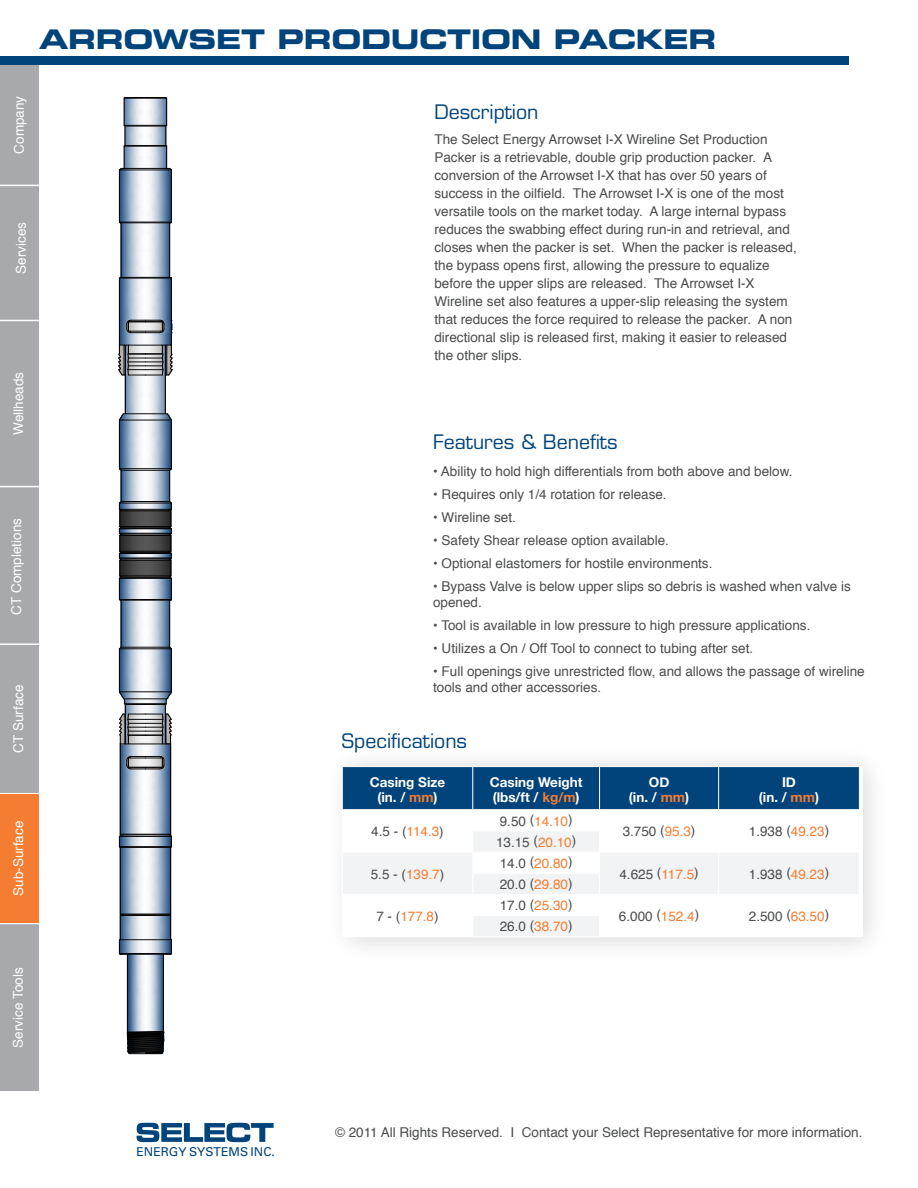
<style>
.page{position:relative;width:918px;height:1188px;background:#fff}
.page>*{position:absolute;margin:0;border:0;box-sizing:border-box;transform-origin:0 0}
.t1{font:27px "Eurostile Bold Extended Two";letter-spacing:-.015em;color:#00447b}
.t2{font:19.5px "Eurostile";color:#00447b}
.t3{font:13.5px/18px "Helvetica";color:#4b4c4d}
.t4{font:13.5px "Helvetica";color:#fff}
.t5{font:700 13.5px "Helvetica Neue";color:#fff}
.t6{font:13.5px "Helvetica";color:#f47d31}
.t7{font:12.3px "Univers";color:#00447b}
.s1{color:#f47d31}
.s2{color:#4b4c4d}
</style>
<div class="page">
<svg style="left:137px;top:1123px;width:137px;height:19px"></svg>
<div style="left:0;top:57px;width:39px;height:1033px;background:#a8a9ad"></div>
<hr style="left:0;top:185px;width:39px;height:1px;background:#fff">
<hr style="left:0;top:320px;width:39px;height:1px;background:#fff">
<hr style="left:0;top:486px;width:39px;height:1px;background:#fff">
<hr style="left:0;top:643px;width:39px;height:2px;background:#fff">
<hr style="left:0;top:793px;width:39px;height:1px;background:#fff">
<hr style="left:0;top:923px;width:39px;height:1px;background:#fff">
<div style="left:0;top:56px;width:849px;height:9px;background:#00447b"></div>
<div style="left:0;top:794px;width:39px;height:129px;background:#f47d31"></div>
<img style="left:118px;top:170px;width:55px;height:785px">
<hr style="left:125px;top:345px;width:1px;height:69px;background:#000">
<hr style="left:165px;top:345px;width:1px;height:69px;background:#000">
<hr style="left:119px;top:278px;width:1px;height:67px;background:#000">
<hr style="left:119px;top:278px;width:52px;height:1px;background:#000">
<img style="left:125px;top:319px;width:41px;height:26px">
<svg style="left:127px;top:320px;width:38px;height:13px"></svg>
<hr style="left:171px;top:278px;width:1px;height:67px;background:#000">
<hr style="left:121px;top:600px;width:1px;height:47px;background:#000">
<img style="left:118px;top:713px;width:55px;height:32px">
<hr style="left:170px;top:744px;width:1px;height:90px;background:#000">
<img style="left:125px;top:755px;width:41px;height:15px">
<svg style="left:127px;top:756px;width:37px;height:14px"></svg>
<hr style="left:120px;top:744px;width:1px;height:90px;background:#000">
<img style="left:126px;top:955px;width:39px;height:100px">
<hr style="left:127px;top:954px;width:1px;height:73px;background:#000">
<hr style="left:163px;top:954px;width:1px;height:74px;background:#000">
<hr style="left:169px;top:600px;width:1px;height:47px;background:#000">
<svg style="left:119px;top:647px;width:53px;height:98px"></svg>
<svg style="left:119px;top:345px;width:53px;height:31px"></svg>
<svg style="left:119px;top:97px;width:53px;height:181px"></svg>
<hr style="left:124px;top:125px;width:43px;height:1px;background:#000">
<hr style="left:125px;top:126px;width:41px;height:1px;background:#000">
<hr style="left:125px;top:145px;width:41px;height:1px;background:#000">
<hr style="left:124px;top:146px;width:43px;height:1px;background:#000">
<svg style="left:119px;top:414px;width:53px;height:187px;background:#808a97"></svg>
<hr style="left:119px;top:578px;width:52px;height:1px;background:#000">
<svg style="left:119px;top:834px;width:53px;height:120px"></svg>
<hr style="left:119px;top:953px;width:52px;height:1px;background:#000">
<hr style="left:120px;top:954px;width:51px;height:1px;background:#000">
<svg style="left:127px;top:1027px;width:37px;height:27px"></svg>
<hr style="left:120px;top:576px;width:51px;height:1px;background:#000">
<hr style="left:120px;top:560px;width:51px;height:1px;background:#000">
<hr style="left:119px;top:558px;width:52px;height:1px;background:#000">
<hr style="left:119px;top:553px;width:52px;height:1px;background:#000">
<hr style="left:120px;top:551px;width:51px;height:1px;background:#000">
<hr style="left:120px;top:535px;width:51px;height:1px;background:#000">
<hr style="left:119px;top:533px;width:52px;height:1px;background:#000">
<hr style="left:119px;top:529px;width:52px;height:1px;background:#000">
<hr style="left:120px;top:526px;width:51px;height:1px;background:#000">
<hr style="left:120px;top:511px;width:51px;height:1px;background:#000">
<div style="left:328px;top:746px;width:561px;height:216px;background:#231f20;opacity:.2"></div>
<hr style="left:342px;top:766px;width:131px;height:1px;background:#fff">
<hr style="left:473px;top:766px;width:127px;height:1px;background:#fff">
<hr style="left:600px;top:766px;width:119px;height:1px;background:#fff">
<hr style="left:719px;top:766px;width:141px;height:1px;background:#fff">
<hr style="left:342px;top:937px;width:131px;height:1px;background:#fff">
<svg style="left:342px;top:767px;width:518px;height:170px"></svg>
<hr style="left:719px;top:937px;width:141px;height:1px;background:#fff">
<hr style="left:472px;top:831px;width:128px;height:1px;background:#fff">
<hr style="left:473px;top:852px;width:127px;height:1px;background:#fff">
<hr style="left:600px;top:852px;width:119px;height:1px;background:#fff">
<hr style="left:472px;top:873px;width:128px;height:1px;background:#fff">
<hr style="left:473px;top:894px;width:127px;height:1px;background:#fff">
<hr style="left:600px;top:894px;width:119px;height:1px;background:#fff">
<hr style="left:472px;top:915px;width:128px;height:1px;background:#fff">
<hr style="left:473px;top:937px;width:127px;height:1px;background:#fff">
<hr style="left:600px;top:937px;width:119px;height:1px;background:#fff">
<p class="t1" style="left:39px;top:20px;width:679px">ARROWSET PRODUCTION PACKER</p>
<p class="t4" style="left:8px;top:154px;width:59px;rotate:-90deg">Company</p>
<p class="t4" style="left:9px;top:274px;width:53px;rotate:-90deg">Services</p>
<p class="t4" style="left:7px;top:435px;width:64px;rotate:-90deg">Wellheads</p>
<p class="t4" style="left:5px;top:615px;width:98px;rotate:-90deg">CT Completions</p>
<p class="t4" style="left:7px;top:753px;width:70px;rotate:-90deg">CT Surface</p>
<p class="t4" style="left:7px;top:896px;width:77px;rotate:-90deg">Sub-Surface</p>
<p class="t4" style="left:7px;top:1048px;width:82px;rotate:-90deg">Service Tools</p>
<p class="t2" style="left:434px;top:100px;width:106px">Description</p>
<p class="t3" style="left:434px;top:130px;width:364px">The Select Energy Arrowset I-X Wireline Set Production Packer is a retrievable, double grip production packer. A conversion of the Arrowset I-X that has over 50 years of success in the oilfield. The Arrowset I-X is one of the most versatile tools on the market today. A large internal bypass reduces the swabbing effect during run-in and retrieval, and closes when the packer is set. When the packer is released, the bypass opens first, allowing the pressure to equalize before the upper slips are released. The Arrowset I-X Wireline set also features a upper-slip releasing the system that reduces the force required to release the packer. A non directional slip is released first, making it easier to released the other slips.</p>
<p class="t2" style="left:433px;top:431px;width:186px">Features &amp; Benefits</p>
<p class="t3" style="left:433px;top:462px;width:361px">• Ability to hold high differentials from both above and below.</p>
<p class="t3" style="left:433px;top:485px;width:235px">• Requires only 1/4 rotation for release.</p>
<p class="t3" style="left:433px;top:508px;width:84px">• Wireline set.</p>
<p class="t3" style="left:433px;top:531px;width:237px">• Safety Shear release option available.</p>
<p class="t3" style="left:433px;top:554px;width:281px">• Optional elastomers for hostile environments.</p>
<p class="t3" style="left:433px;top:578px;width:419px;line-height:16.2px">• Bypass Valve is below upper slips so debris is washed when valve is opened.</p>
<p class="t3" style="left:433px;top:616px;width:379px">• Tool is available in low pressure to high pressure applications.</p>
<p class="t3" style="left:433px;top:639px;width:322px">• Utilizes a On / Off Tool to connect to tubing after set.</p>
<p class="t3" style="left:433px;top:663px;width:433px;line-height:16.2px">• Full openings give unrestricted flow, and allows the passage of wireline tools and other accessories.</p>
<p class="t2" style="left:342px;top:729px;width:127px">Specifications</p>
<p class="t5" style="left:370px;top:774px;width:77px">Casing Size</p>
<p class="t5" style="left:377px;top:789px;width:62px">(in. / <span class="s1">mm</span>)</p>
<p class="t5" style="left:490px;top:774px;width:94px">Casing Weight</p>
<p class="t5" style="left:493px;top:789px;width:88px">(lbs/ft / <span class="s1">kg/m</span>)</p>
<p class="t5" style="left:649px;top:774px;width:22px">OD</p>
<p class="t5" style="left:629px;top:789px;width:62px">(in. / <span class="s1">mm</span>)</p>
<p class="t5" style="left:782px;top:774px;width:15px">ID</p>
<p class="t5" style="left:759px;top:789px;width:62px">(in. / <span class="s1">mm</span>)</p>
<p class="t3" style="left:371px;top:822px;width:74px">4.5 - (<span class="s1">114.3</span>)</p>
<p class="t3" style="left:500px;top:811px;width:74px">9.50 (<span class="s1">14.10</span>)</p>
<p class="t3" style="left:496px;top:833px;width:82px">13.15 (<span class="s1">20.10</span>)</p>
<p class="t3" style="left:623px;top:822px;width:74px">3.750 (<span class="s1">95.3</span>)</p>
<p class="t3" style="left:749px;top:822px;width:82px">1.938 (<span class="s1">49.23</span>)</p>
<p class="t3" style="left:371px;top:864px;width:75px">5.5 - (<span class="s1">139.7</span>)</p>
<p class="t3" style="left:500px;top:854px;width:74px">14.0 (<span class="s1">20.80</span>)</p>
<p class="t3" style="left:500px;top:875px;width:74px">20.0 (<span class="s1">29.80</span>)</p>
<p class="t3" style="left:619px;top:864px;width:81px">4.625 (<span class="s1">117.5</span>)</p>
<p class="t3" style="left:749px;top:864px;width:82px">1.938 (<span class="s1">49.23</span>)</p>
<p class="t6" style="left:376px;top:905px;width:64px"><span class="s2">7 - (</span>177.8<span class="s2">)</span></p>
<p class="t3" style="left:500px;top:896px;width:74px">17.0 (<span class="s1">25.30</span>)</p>
<p class="t3" style="left:500px;top:917px;width:74px">26.0 (<span class="s1">38.70</span>)</p>
<p class="t3" style="left:619px;top:907px;width:82px">6.000 (<span class="s1">152.4</span>)</p>
<p class="t3" style="left:749px;top:907px;width:82px">2.500 (<span class="s1">63.50</span>)</p>
<p class="t7" style="left:136px;top:1144px;width:140px">ENERGY SYSTEMS INC.</p>
<p class="t3" style="left:335px;top:1123px;width:529px">© 2011 All Rights Reserved. I Contact your Select Representative for more information.</p>
</div>
